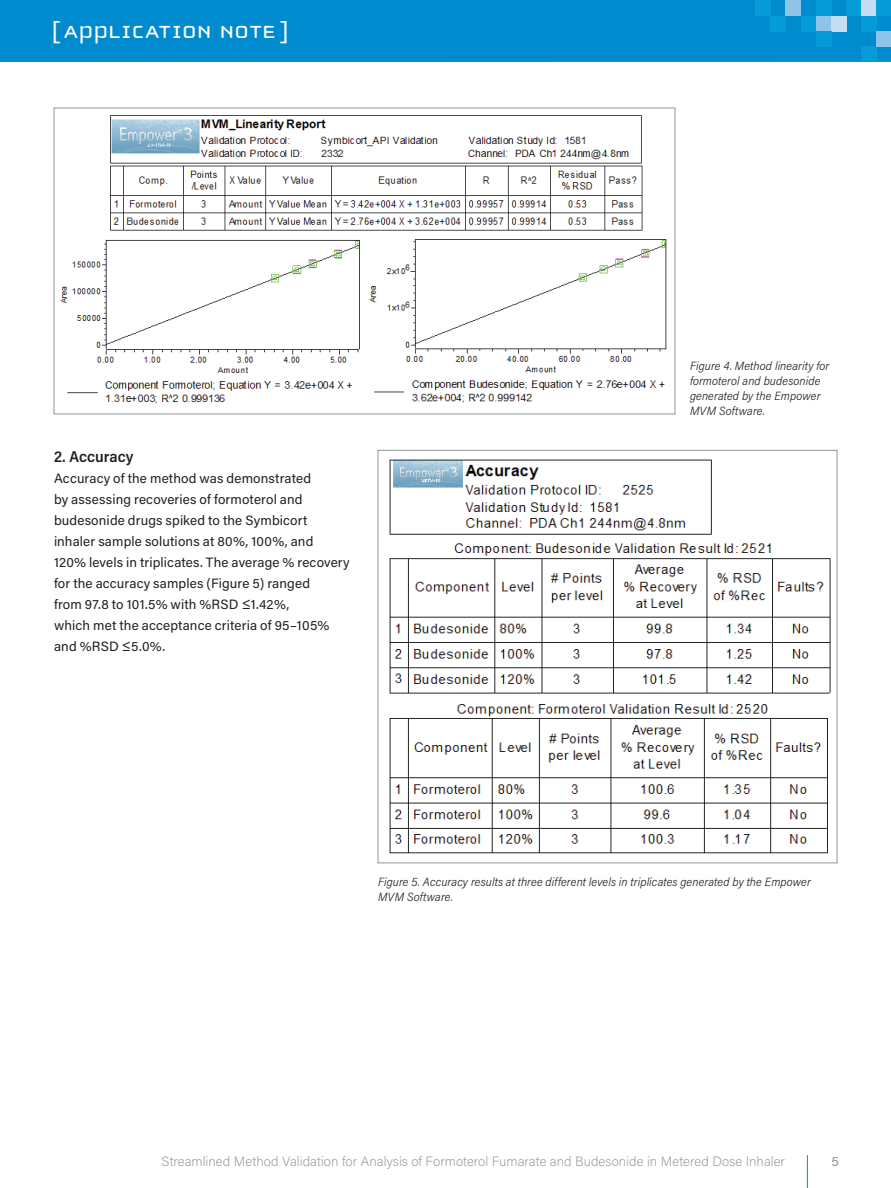
<style>
.page{position:relative;width:891px;height:1188px;background:#fff}
.page>*{position:absolute;margin:0;border:0;box-sizing:border-box;transform-origin:0 0}
.t1{font:25.5px "Cholla Unicase";letter-spacing:.01em;color:#fff;scale:1.1 1}
.t2{font:600 15.75px "Acumin Pro Semi Cond";color:#231f20}
.t3{font:13.5px/21px "Acumin Pro";letter-spacing:.01em;color:#231f20}
.t4{font:200 13.5px "Acumin Pro";letter-spacing:.005em;color:#939598}
.t5{font:13.5px "Acumin Pro";color:#939598}
.t6{font:italic 300 12px/15px "Acumin Pro Semi Cond";letter-spacing:.01em;color:#231f20}
</style>
<div class="page">
<div style="left:0;top:0;width:891px;height:62px;background:#008bcf"></div>
<div style="left:755px;top:0;width:15px;height:16px;background:#059bd7"></div>
<div style="left:861px;top:47px;width:15px;height:15px;background:#059bd7"></div>
<div style="left:770px;top:16px;width:16px;height:15px;background:#059bd7"></div>
<div style="left:786px;top:0;width:15px;height:16px;background:#90c3e8"></div>
<div style="left:801px;top:16px;width:15px;height:15px;background:#059bd7"></div>
<div style="left:816px;top:16px;width:16px;height:15px;background:#90c3e8"></div>
<div style="left:832px;top:16px;width:15px;height:15px;background:#c5def2"></div>
<div style="left:816px;top:0;width:16px;height:16px;background:#059bd7"></div>
<div style="left:816px;top:31px;width:16px;height:16px;background:#059bd7"></div>
<div style="left:861px;top:0;width:15px;height:16px;background:#c5def2"></div>
<div style="left:847px;top:0;width:14px;height:16px;background:#059bd7"></div>
<div style="left:876px;top:0;width:15px;height:16px;background:#059bd7"></div>
<div style="left:861px;top:16px;width:15px;height:15px;background:#059bd7"></div>
<div style="left:876px;top:31px;width:15px;height:16px;background:#90c3e8"></div>
<hr style="left:807px;top:1155px;width:1px;height:33px;background:#008bcf">
<img style="left:110px;top:115px;width:533px;height:116px">
<img style="left:60px;top:239px;width:300px;height:165px">
<img style="left:369px;top:239px;width:298px;height:164px">
<img style="left:389px;top:459px;width:442px;height:395px">
<h1 class="t1" style="left:52px;top:19px;width:217px">[ APPLICATION NOTE ]</h1>
<p class="t2" style="left:54px;top:446px;width:81px">2. Accuracy</p>
<p class="t3" style="left:54px;top:467px;width:297px">Accuracy of the method was demonstrated<br>by assessing recoveries of formoterol and budesonide drugs spiked to the Symbicort inhaler sample solutions at 80%, 100%, and<br>120% levels in triplicates. The average % recovery for the accuracy samples (Figure 5) ranged<br>from 97.8 to 101.5% with %RSD ≤1.42%,<br>which met the acceptance criteria of 95–105% and %RSD ≤5.0%.</p>
<p class="t6" style="left:690px;top:358px;width:141px">Figure 4. Method linearity for formoterol and budesonide generated by the Empower<br>MVM Software.</p>
<p class="t6" style="left:378px;top:874px;width:434px">Figure 5. Accuracy results at three different levels in triplicates generated by the Empower<br>MVM Software.</p>
<p class="t4" style="left:162px;top:1152px;width:625px">Streamlined Method Validation for Analysis of Formoterol Fumarate and Budesonide in Metered Dose Inhaler</p>
<p class="t5" style="left:832px;top:1151px;width:9px">5</p>
</div>
